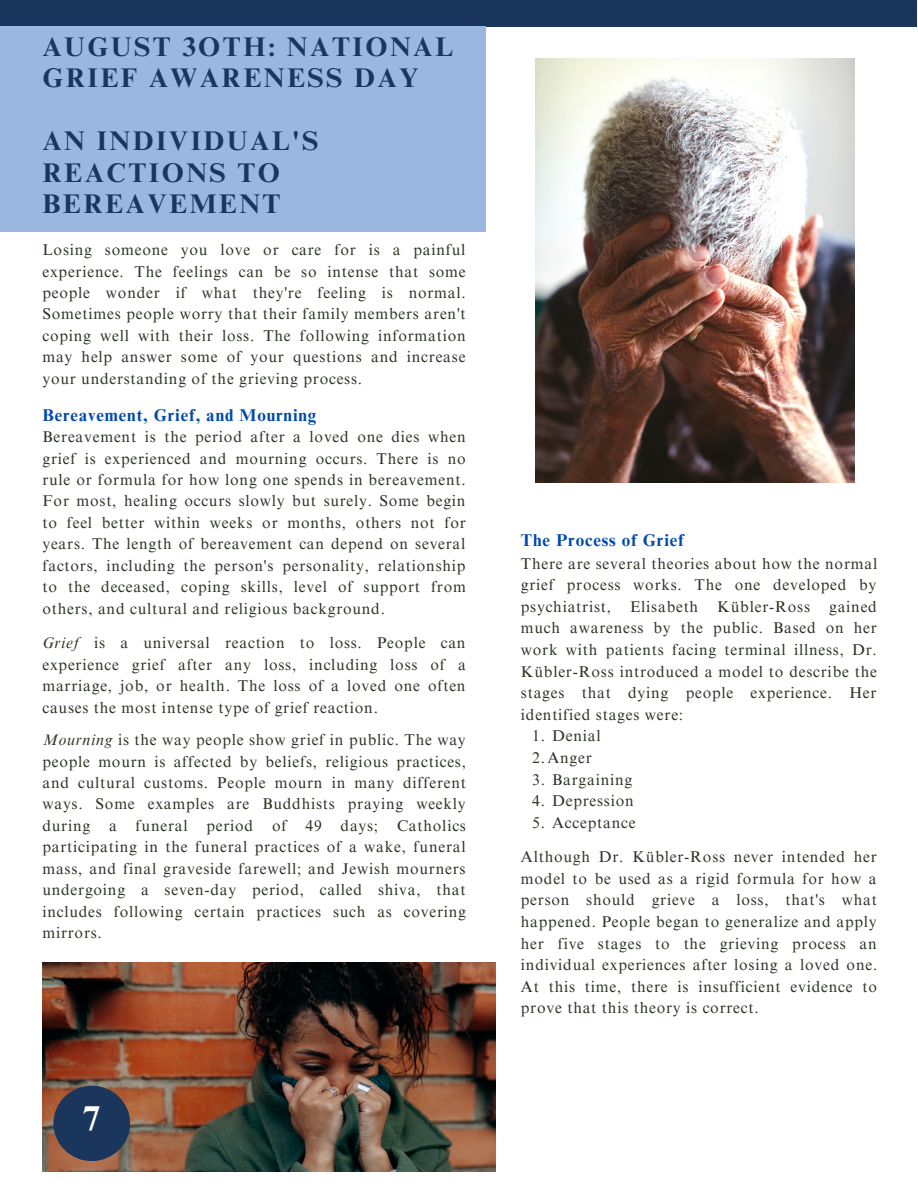
<style>
.page{position:relative;width:918px;height:1188px;background:#fff}
.page>*{position:absolute;margin:0;border:0;box-sizing:border-box;transform-origin:0 0}
.t1{font:700 34.5px "Times NRMT Pro";color:#fff}
.t2{font:700 27px/31.5px "Times NRMT Pro";letter-spacing:.09em;color:#1b365d}
.t3{font:700 17.1px "Times NRMT Pro";letter-spacing:.05em;color:#004aad}
.t4{font:15.6px/21.5px "Times NRMT Pro";letter-spacing:.05em;color:#2b3425;text-align:justify}
.s1{font-style:italic}
</style>
<div class="page">
<div style="left:0;top:0;width:917px;height:27px;background:#1b365d"></div>
<img style="left:535px;top:59px;width:320px;height:424px">
<div style="left:0;top:26px;width:485px;height:206px;background:#9ab7df"></div>
<img style="left:42px;top:963px;width:454px;height:209px">
<div style="left:53px;top:1086px;width:77px;height:75px;background:#1b365d;border-radius:50%"></div>
<p class="t2" style="left:42px;top:34px;width:412px">AUGUST 3OTH: NATIONAL<br>GRIEF AWARENESS DAY</p>
<p class="t2" style="left:42px;top:129px;width:278px">AN INDIVIDUAL'S<br>REACTIONS TO<br>BEREAVEMENT</p>
<p class="t4" style="left:42px;top:241px;width:425px">Losing someone you love or care for is a painful experience. The feelings can be so intense that some people wonder if what they're feeling is normal.<br>Sometimes people worry that their family members aren't coping well with their loss. The following information may help answer some of your questions and increase your understanding of the grieving process.</p>
<p class="t3" style="left:42px;top:408px;width:276px">Bereavement, Grief, and Mourning</p>
<p class="t4" style="left:42px;top:428px;width:425px">Bereavement is the period after a loved one dies when grief is experienced and mourning occurs. There is no rule or formula for how long one spends in bereavement.<br>For most, healing occurs slowly but surely. Some begin to feel better within weeks or months, others not for years. The length of bereavement can depend on several factors, including the person's personality, relationship to the deceased, coping skills, level of support from others, and cultural and religious background.</p>
<p class="t4" style="left:42px;top:634px;width:425px"><span class="s1">Grief</span> is a universal reaction to loss. People can experience grief after any loss, including loss of a marriage, job, or health. The loss of a loved one often causes the most intense type of grief reaction.</p>
<p class="t4" style="left:42px;top:731px;width:425px"><span class="s1">Mourning</span> is the way people show grief in public. The way people mourn is affected by beliefs, religious practices, and cultural customs. People mourn in many different ways. Some examples are Buddhists praying weekly during a funeral period of 49 days; Catholics participating in the funeral practices of a wake, funeral mass, and final graveside farewell; and Jewish mourners undergoing a seven-day period, called shiva, that includes following certain practices such as covering mirrors.</p>
<p class="t1" style="left:83px;top:1105px;width:19px">7</p>
<p class="t3" style="left:521px;top:534px;width:164px">The Process of Grief</p>
<p class="t4" style="left:521px;top:554px;width:358px">There are several theories about how the normal grief process works. The one developed by psychiatrist, Elisabeth Kübler-Ross gained much awareness by the public. Based on her work with patients facing terminal illness, Dr.<br>Kübler-Ross introduced a model to describe the stages that dying people experience. Her identified stages were:</p>
<p class="t4" style="left:532px;top:727px;width:70px">1. Denial</p>
<p class="t4" style="left:532px;top:749px;width:61px">2.Anger</p>
<p class="t4" style="left:532px;top:771px;width:102px">3. Bargaining</p>
<p class="t4" style="left:532px;top:792px;width:103px">4. Depression</p>
<p class="t4" style="left:532px;top:814px;width:105px">5. Acceptance</p>
<p class="t4" style="left:521px;top:848px;width:358px">Although Dr. Kübler-Ross never intended her model to be used as a rigid formula for how a person should grieve a loss, that's what happened. People began to generalize and apply her five stages to the grieving process an individual experiences after losing a loved one.<br>At this time, there is insufficient evidence to prove that this theory is correct.</p>
</div>
